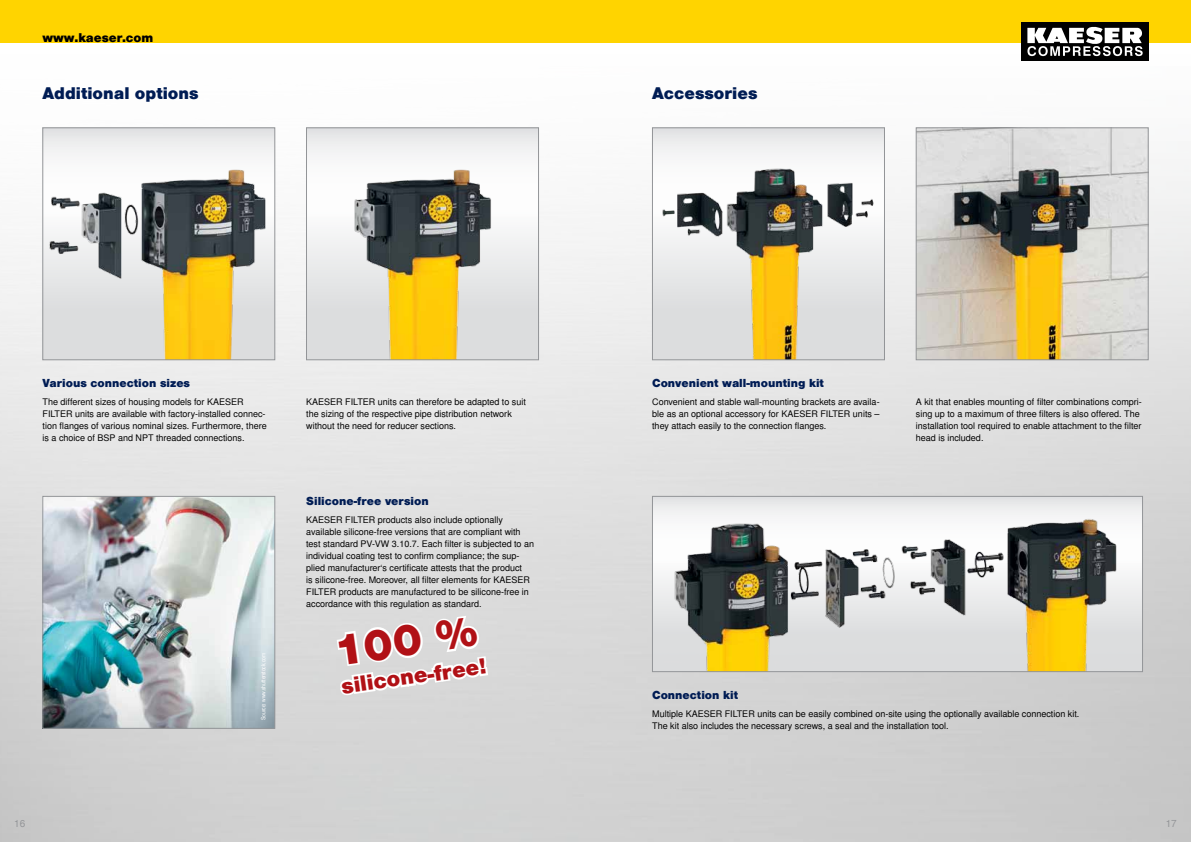
<style>
.page{position:relative;width:1191px;height:842px;background:#fff}
.page>*{position:absolute;margin:0;border:0;box-sizing:border-box;transform-origin:0 0}
.t1{font:900 41.5px "Nimbus San L";color:#b11116}
.t2{font:900 20.7px "Nimbus San L";color:#b11116}
.t3{font:900 16px "Nimbus San L";color:#001c54}
.t4{font:900 12px "Nimbus San L";color:#000}
.t5{font:900 11px "Nimbus San L";color:#001c54}
.t6{font:10px "Nimbus San L";color:#939598}
.t7{font:9px/12px "Nimbus San L";color:#000}
.t8{font:6px "Nimbus San L Reg Con";color:#fff}
</style>
<div class="page">
<img style="left:0;top:43px;width:1191px;height:799px">
<div style="left:0;top:0;width:1191px;height:43px;background:#ffd400"></div>
<div style="left:1020px;top:22px;width:128px;height:39px;background:#000"></div>
<svg style="left:1027px;top:26px;width:115px;height:30px"></svg>
<img style="left:654px;top:130px;width:228px;height:228px">
<div style="left:652px;top:128px;width:232px;height:232px;border:1px solid #939598"></div>
<img style="left:918px;top:130px;width:228px;height:228px">
<div style="left:916px;top:128px;width:232px;height:232px;border:1px solid #939598"></div>
<img style="left:654px;top:498px;width:486px;height:172px">
<div style="left:652px;top:496px;width:490px;height:176px;border:1px solid #939598"></div>
<img style="left:308px;top:130px;width:229px;height:228px">
<div style="left:306px;top:128px;width:233px;height:232px;border:1px solid #939598"></div>
<img style="left:45px;top:498px;width:228px;height:229px">
<div style="left:43px;top:496px;width:232px;height:233px;border:1px solid #939598"></div>
<img style="left:45px;top:130px;width:228px;height:228px">
<div style="left:43px;top:128px;width:232px;height:232px;border:1px solid #939598"></div>
<svg style="left:334px;top:613px;width:156px;height:86px"></svg>
<h3 class="t4" style="left:43px;top:30px;width:112px">www.kaeser.com</h3>
<h3 class="t3" style="left:43px;top:83px;width:158px">Additional options</h3>
<h3 class="t3" style="left:652px;top:83px;width:107px">Accessories</h3>
<p class="t5" style="left:43px;top:376px;width:149px">Various connection sizes</p>
<p class="t7" style="left:43px;top:396px;width:226px">The different sizes of housing models for KAESER FILTER units are available with factory-installed connec&shy;tion flanges of various nominal sizes. Furthermore, there is a choice of BSP and NPT threaded connections.</p>
<p class="t7" style="left:306px;top:396px;width:221px">KAESER FILTER units can therefore be adapted to suit the sizing of the respective pipe distribution network without the need for reducer sections.</p>
<p class="t5" style="left:306px;top:494px;width:124px">Silicone-free version</p>
<p class="t7" style="left:306px;top:514px;width:229px">KAESER FILTER products also include optionally available silicone-free versions that are compliant with test standard PV-VW 3.10.7. Each filter is subjected to an individual coating test to confirm compliance; the sup&shy;plied manufacturer‘s certificate attests that the product<br>is silicone-free. Moreover, all filter elements for KAESER FILTER products are manufactured to be silicone-free in accordance with this regulation as standard.</p>
<h1 class="t1" style="left:330px;top:625px;width:146px;rotate:-8deg">100 %</h1>
<p class="t8" style="left:260px;top:720px;width:69px;rotate:-90deg">Source: www.shutterstock.com</p>
<h2 class="t2" style="left:340px;top:673px;width:148px;rotate:-8deg">silicone-free!</h2>
<p class="t5" style="left:652px;top:376px;width:173px">Convenient wall-mounting kit</p>
<p class="t7" style="left:652px;top:396px;width:229px;text-align:justify">Convenient and stable wall-mounting brackets are availa&shy;ble as an optional accessory for KAESER FILTER units – they attach easily to the connection flanges.</p>
<p class="t7" style="left:916px;top:396px;width:227px">A kit that enables mounting of filter combinations compri&shy;sing up to a maximum of three filters is also offered. The installation tool required to enable attachment to the filter head is included.</p>
<p class="t5" style="left:652px;top:688px;width:87px">Connection kit</p>
<p class="t7" style="left:652px;top:708px;width:429px">Multiple KAESER FILTER units can be easily combined on-site using the optionally available connection kit.<br>The kit also includes the necessary screws, a seal and the installation tool.</p>
<p class="t6" style="left:14px;top:817px;width:13px">16</p>
<p class="t6" style="left:1165px;top:817px;width:13px">17</p>
</div>
